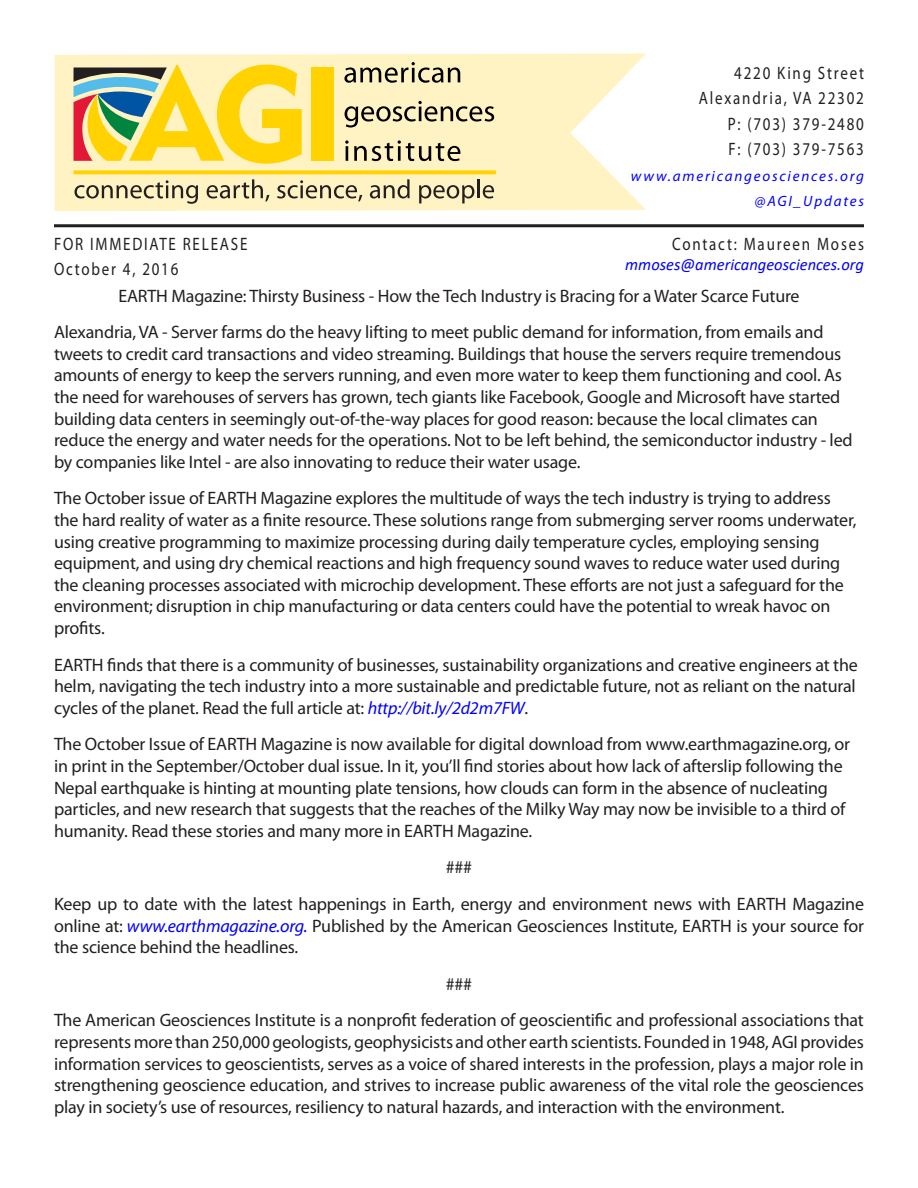
<style>
.page{position:relative;width:918px;height:1188px;background:#fff}
.page>*{position:absolute;margin:0;border:0;box-sizing:border-box;transform-origin:0 0}
.Heading1{font:18px/21.6px "Myriad Pro";letter-spacing:-.01em;color:#231f20}
.Heading1-2{font:18px "Myriad Pro";letter-spacing:.12em;color:#231f20;scale:.83 1}
.Heading1-3{font:italic 16.5px "Calibri";color:#00f}
.t1{font:italic 15px "Myriad Pro";letter-spacing:.12em;color:#00f}
.s1{font-style:italic;color:#00f}
</style>
<div class="page">
<svg style="left:55px;top:54px;width:591px;height:157px;background:#fef4c9"></svg>
<svg style="left:344px;top:62px;width:116px;height:21px;background:#bab18e"></svg>
<svg style="left:345px;top:101px;width:149px;height:27px;background:#c6bc97"></svg>
<svg style="left:345px;top:140px;width:115px;height:21px;background:#bdb490"></svg>
<svg style="left:74px;top:65px;width:228px;height:99px;background:#e0cb60"></svg>
<div style="left:312px;top:68px;width:22px;height:93px;background:#ffd200"></div>
<svg style="left:75px;top:180px;width:123px;height:24px;background:#cfc49f"></svg>
<svg style="left:207px;top:179px;width:62px;height:23px"></svg>
<svg style="left:277px;top:180px;width:85px;height:22px;background:#cec49e"></svg>
<svg style="left:370px;top:179px;width:40px;height:20px"></svg>
<svg style="left:419px;top:185px;width:55px;height:18px"></svg>
<hr style="left:477px;top:179px;width:3px;height:19px;background:#231f20">
<svg style="left:483px;top:185px;width:11px;height:14px"></svg>
<svg style="left:74px;top:170px;width:422px;height:4px;background:#ffd512"></svg>
<hr style="left:54px;top:224px;width:810px;height:3px;background:#231f20">
<p class="Heading1-2" style="left:54px;top:233px;width:235px">FOR IMMEDIATE RELEASE</p>
<p class="Heading1-2" style="left:54px;top:258px;width:152px">October 4, 2016</p>
<p class="Heading1-2" style="left:734px;top:62px;width:158px">4220 King Street</p>
<p class="Heading1-2" style="left:699px;top:87px;width:200px">Alexandria, VA 22302</p>
<p class="Heading1-2" style="left:728px;top:113px;width:166px">P: (703) 379-2480</p>
<p class="Heading1-2" style="left:729px;top:138px;width:165px">F: (703) 379-7563</p>
<p class="t1" style="left:631px;top:166px;width:235px">www.americangeosciences.org</p>
<p class="t1" style="left:755px;top:192px;width:111px">@AGI_Updates</p>
<p class="Heading1-2" style="left:672px;top:233px;width:233px">Contact: Maureen Moses</p>
<p class="Heading1-3" style="left:625px;top:253px;width:240px">mmoses@americangeosciences.org</p>
<p class="Heading1" style="left:118px;top:284px;width:683px">EARTH Magazine: Thirsty Business - How the Tech Industry is Bracing for a Water Scarce Future</p>
<p class="Heading1" style="left:54px;top:321px;width:800px">Alexandria, VA - Server farms do the heavy lifting to meet public demand for information, from emails and tweets to credit card transactions and video streaming. Buildings that house the servers require tremendous amounts of energy to keep the servers running, and even more water to keep them functioning and cool. As the need for warehouses of servers has grown, tech giants like Facebook, Google and Microsoft have started building data centers in seemingly out-of-the-way places for good reason: because the local climates can reduce the energy and water needs for the operations. Not to be left behind, the semiconductor industry - led by companies like Intel - are also innovating to reduce their water usage.</p>
<p class="Heading1" style="left:54px;top:487px;width:804px">The October issue of EARTH Magazine explores the multitude of ways the tech industry is trying to address the hard reality of water as a finite resource. These solutions range from submerging server rooms underwater, using creative programming to maximize processing during daily temperature cycles, employing sensing equipment, and using dry chemical reactions and high frequency sound waves to reduce water used during the cleaning processes associated with microchip development. These efforts are not just a safeguard for the environment; disruption in chip manufacturing or data centers could have the potential to wreak havoc on profits.</p>
<p class="Heading1" style="left:54px;top:653px;width:805px;text-align:justify">EARTH finds that there is a community of businesses, sustainability organizations and creative engineers at the helm, navigating the tech industry into a more sustainable and predictable future, not as reliant on the natural cycles of the planet. Read the full article at: <span class="s1">http://bit.ly/2d2m7FW</span>.</p>
<p class="Heading1" style="left:54px;top:733px;width:798px">The October Issue of EARTH Magazine is now available for digital download from www.earthmagazine.org, or in print in the September/October dual issue. In it, you’ll find stories about how lack of afterslip following the Nepal earthquake is hinting at mounting plate tensions, how clouds can form in the absence of nucleating particles, and new research that suggests that the reaches of the Milky Way may now be invisible to a third of humanity. Read these stories and many more in EARTH Magazine.</p>
<p class="Heading1" style="left:446px;top:856px;width:28px">###</p>
<p class="Heading1" style="left:54px;top:893px;width:812px;text-align:justify">Keep up to date with the latest happenings in Earth, energy and environment news with EARTH Magazine online at: <span class="s1">www.earthmagazine.org.</span> Published by the American Geosciences Institute, EARTH is your source for the science behind the headlines.</p>
<p class="Heading1" style="left:446px;top:973px;width:28px">###</p>
<p class="Heading1" style="left:54px;top:1009px;width:812px;text-align:justify">The American Geosciences Institute is a nonprofit federation of geoscientific and professional associations that represents more than 250,000 geologists, geophysicists and other earth scientists. Founded in 1948, AGI provides information services to geoscientists, serves as a voice of shared interests in the profession, plays a major role in strengthening geoscience education, and strives to increase public awareness of the vital role the geosciences play in society’s use of resources, resiliency to natural hazards, and interaction with the environment.</p>
</div>
